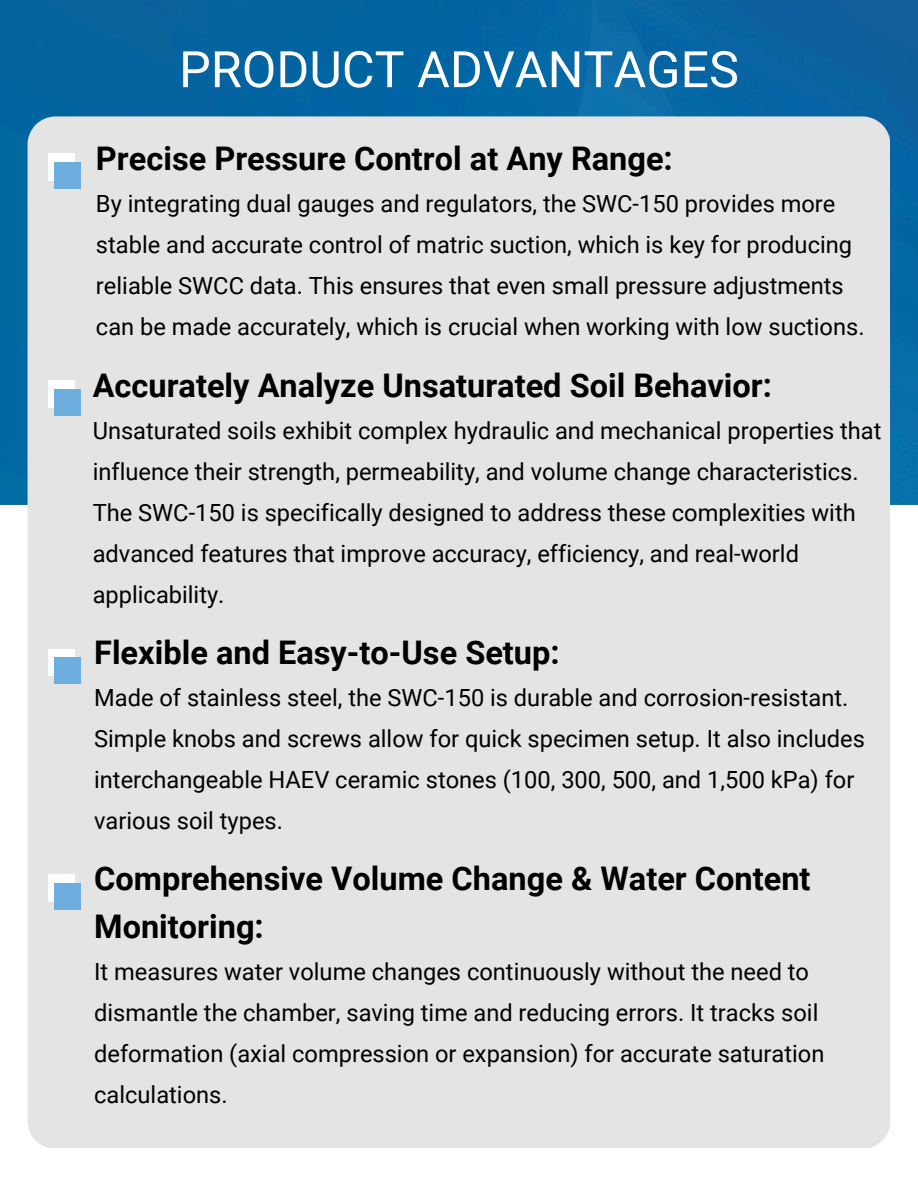
<style>
.page{position:relative;width:918px;height:1188px;background:#fff}
.page>*{position:absolute;margin:0;border:0;box-sizing:border-box;transform-origin:0 0}
.t1{font:50.25px "Roboto";color:#fff}
.t2{font:700 32.55px/47.7px "Roboto";color:#000}
.t3{font:23.7px/41.1px "Roboto";color:#000}
</style>
<div class="page">
<img style="left:0;top:0;width:918px;height:504px">
<div style="left:28px;top:116px;width:862px;height:1032px;background:#e4e4e4"></div>
<div style="left:48px;top:154px;width:26px;height:27px;background:#fefefe"></div>
<div style="left:55px;top:162px;width:26px;height:27px;background:#6eaede"></div>
<div style="left:48px;top:381px;width:26px;height:27px;background:#fefefe"></div>
<div style="left:55px;top:389px;width:26px;height:27px;background:#6eaede"></div>
<div style="left:48px;top:875px;width:26px;height:27px;background:#fefefe"></div>
<div style="left:55px;top:883px;width:26px;height:27px;background:#6eaede"></div>
<div style="left:48px;top:649px;width:26px;height:27px;background:#fefefe"></div>
<div style="left:55px;top:657px;width:26px;height:27px;background:#6eaede"></div>
<p class="t1" style="left:179px;top:41px;width:561px">PRODUCT ADVANTAGES</p>
<p class="t2" style="left:96px;top:135px;width:578px">Precise Pressure Control at Any Range:</p>
<h1 class="t3" style="left:96px;top:184px;width:770px">By integrating dual gauges and regulators, the SWC-150 provides more stable and accurate control of matric suction, which is key for producing reliable SWCC data. This ensures that even small pressure adjustments can be made accurately, which is crucial when working with low suctions.</h1>
<p class="t2" style="left:93px;top:362px;width:681px">Accurately Analyze Unsaturated Soil Behavior:</p>
<p class="t3" style="left:93px;top:411px;width:790px">Unsaturated soils exhibit complex hydraulic and mechanical properties that influence their strength, permeability, and volume change characteristics.<br>The SWC-150 is specifically designed to address these complexities with advanced features that improve accuracy, efficiency, and real-world applicability.</p>
<p class="t2" style="left:94px;top:629px;width:467px">Flexible and Easy-to-Use Setup:</p>
<p class="t3" style="left:94px;top:678px;width:772px">Made of stainless steel, the SWC-150 is durable and corrosion-resistant.<br>Simple knobs and screws allow for quick specimen setup. It also includes interchangeable HAEV ceramic stones (100, 300, 500, and 1,500 kPa) for various soil types.</p>
<p class="t2" style="left:94px;top:855px;width:718px">Comprehensive Volume Change &amp; Water Content<br>Monitoring:</p>
<p class="t3" style="left:94px;top:951px;width:732px">It measures water volume changes continuously without the need to dismantle the chamber, saving time and reducing errors. It tracks soil deformation (axial compression or expansion) for accurate saturation calculations.</p>
</div>
